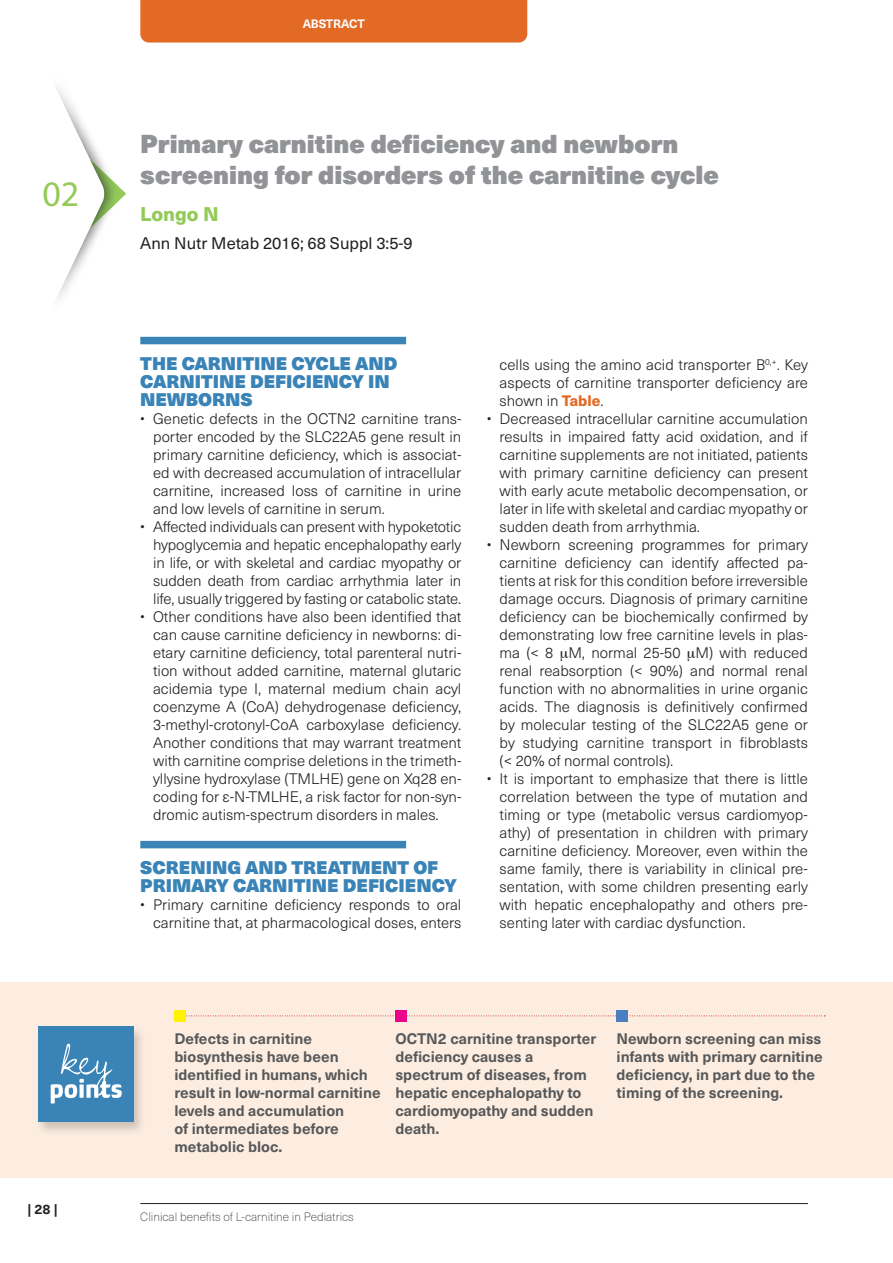
<style>
.page{position:relative;width:893px;height:1263px;background:#fff}
.page>*{position:absolute;margin:0;border:0;box-sizing:border-box;transform-origin:0 0}
.Titolo__INTRODUZIONE{font:36px "Myriad Pro";color:#93ca58}
.Titolo__INTRODUZIONE-2{font:25.5px/30.6px "Neue Haas Unica W1 G X Black";color:#919396}
.Titolo__INTRODUZIONE-3{font:800 19.5px "Neue Haas Unica W1 G";color:#93ca58}
.Titoli_abstract{font:18px/18px "Neue Haas Unica W1 G X Black";color:#3983b7}
.Titolo__INTRODUZIONE-4{font:16.5px "Neue Haas Unica W1 G";color:#231f20}
.testo{font:300 15px/18px "Neue Haas Unica W1 G";color:#231f20;text-align:justify}
.Testo__INTRODUZIONE{font:700 15px/18px "Neue Haas Unica W1 G";color:#57585a}
.t1{font:700 13.5px "Neue Haas Unica W1 G";color:#231f20}
.t2{font:100 12px "Neue Haas Unica W1 G";color:#231f20}
.t3{font:700 12px "Neue Haas Unica W1 G";letter-spacing:-.02em;color:#fff}
.s1{font-weight:800;color:#e36a25}
</style>
<div class="page">
<hr style="left:140px;top:1203px;width:668px;height:1px;background:#231f20">
<div style="left:140px;top:0;width:387px;height:43px;background:#e36a25"></div>
<div style="left:140px;top:337px;width:266px;height:7px;background:#3983b7"></div>
<div style="left:140px;top:841px;width:266px;height:7px;background:#3983b7"></div>
<svg style="left:56px;top:87px;width:70px;height:212px"></svg>
<div style="left:0;top:982px;width:893px;height:196px;background:#fcede0"></div>
<svg style="left:186px;top:1015px;width:639px;height:1px"></svg>
<div style="left:174px;top:1010px;width:12px;height:11px;background:#fff101"></div>
<div style="left:395px;top:1010px;width:12px;height:12px;background:#ed028c"></div>
<div style="left:617px;top:1010px;width:11px;height:11px;background:#4a7ec0"></div>
<div style="left:35px;top:1025px;width:112px;height:111px;background:#231f20;opacity:.22"></div>
<div style="left:38px;top:1026px;width:96px;height:95px;background:#3983b7"></div>
<svg style="left:51px;top:1043px;width:71px;height:60px"></svg>
<p class="Titolo__INTRODUZIONE" style="left:43px;top:171px;width:38px">02</p>
<p class="t1" style="left:27px;top:1199px;width:32px">| 28 |</p>
<p class="t3" style="left:303px;top:15px;width:64px">ABSTRACT</p>
<p class="Titolo__INTRODUZIONE-2" style="left:140px;top:128px;width:580px">Primary carnitine deficiency and newborn screening for disorders of the carnitine cycle</p>
<p class="Titolo__INTRODUZIONE-3" style="left:140px;top:199px;width:80px">Longo N</p>
<p class="Titolo__INTRODUZIONE-4" style="left:140px;top:231px;width:274px">Ann Nutr Metab 2016; 68 Suppl 3:5-9</p>
<p class="Titoli_abstract" style="left:140px;top:353px;width:258px">THE CARNITINE CYCLE AND<br>CARNITINE DEFICIENCY IN<br>NEWBORNS</p>
<p class="testo" style="left:153px;top:409px;width:310px;text-indent:-13px">• Genetic defects in the OCTN2 carnitine trans&shy;porter encoded by the SLC22A5 gene result in primary carnitine deficiency, which is associat&shy;ed with decreased accumulation of intracellular carnitine, increased loss of carnitine in urine and low levels of carnitine in serum.</p>
<p class="testo" style="left:153px;top:517px;width:310px;text-indent:-13px">• Affected individuals can present with hypoketotic hypoglycemia and hepatic encephalopathy early in life, or with skeletal and cardiac myopathy or sudden death from cardiac arrhythmia later in life, usually triggered by fasting or catabolic state.</p>
<p class="testo" style="left:153px;top:607px;width:310px;text-indent:-13px">• Other conditions have also been identified that can cause carnitine deficiency in newborns: di&shy;etary carnitine deficiency, total parenteral nutri&shy;tion without added carnitine, maternal glutaric acidemia type I, maternal medium chain acyl coenzyme A (CoA) dehydrogenase deficiency, 3-methyl-crotonyl-CoA carboxylase deficiency.<br>Another conditions that may warrant treatment with carnitine comprise deletions in the trimeth&shy;yllysine hydroxylase (TMLHE) gene on Xq28 en&shy;coding for ε-N-TMLHE, a risk factor for non-syn&shy;dromic autism-spectrum disorders in males.</p>
<p class="Titoli_abstract" style="left:140px;top:857px;width:318px">SCRENING AND TREATMENT OF<br>PRIMARY CARNITINE DEFICIENCY</p>
<p class="testo" style="left:140px;top:895px;width:323px;text-align:right">• Primary carnitine deficiency responds to oral carnitine that, at pharmacological doses, enters</p>
<p class="testo" style="left:500px;top:355px;width:310px">cells using the amino acid transporter B<sup>0,+</sup>. Key aspects of carnitine transporter deficiency are shown in <span class="s1">Table</span>.</p>
<p class="testo" style="left:500px;top:409px;width:310px;text-indent:-13px">• Decreased intracellular carnitine accumulation results in impaired fatty acid oxidation, and if carnitine supplements are not initiated, patients with primary carnitine deficiency can present with early acute metabolic decompensation, or later in life with skeletal and cardiac myopathy or sudden death from arrhythmia.</p>
<p class="testo" style="left:500px;top:535px;width:310px;text-indent:-13px">• Newborn screening programmes for primary carnitine deficiency can identify affected pa&shy;tients at risk for this condition before irreversible damage occurs. Diagnosis of primary carnitine deficiency can be biochemically confirmed by demonstrating low free carnitine levels in plas&shy;ma (&lt; 8 M, normal 25-50 M) with reduced renal reabsorption (&lt; 90%) and normal renal function with no abnormalities in urine organic acids. The diagnosis is definitively confirmed by molecular testing of the SLC22A5 gene or by studying carnitine transport in fibroblasts (&lt; 20% of normal controls).</p>
<p class="testo" style="left:500px;top:769px;width:310px;text-indent:-13px">• It is important to emphasize that there is little correlation between the type of mutation and timing or type (metabolic versus cardiomyop&shy;athy) of presentation in children with primary carnitine deficiency. Moreover, even within the same family, there is variability in clinical pre&shy;sentation, with some children presenting early with hepatic encephalopathy and others pre&shy;senting later with cardiac dysfunction.</p>
<p class="Testo__INTRODUZIONE" style="left:174px;top:1029px;width:208px">Defects in carnitine biosynthesis have been identified in humans, which result in low-normal carnitine levels and accumulation<br>of intermediates before metabolic bloc.</p>
<p class="Testo__INTRODUZIONE" style="left:395px;top:1029px;width:202px">OCTN2 carnitine transporter deficiency causes a spectrum of diseases, from hepatic encephalopathy to cardiomyopathy and sudden death.</p>
<p class="Testo__INTRODUZIONE" style="left:617px;top:1029px;width:208px">Newborn screening can miss infants with primary carnitine deficiency, in part due to the timing of the screening.</p>
<p class="t2" style="left:140px;top:1208px;width:215px">Clinical benefits of L-carnitine in Pediatrics</p>
</div>
